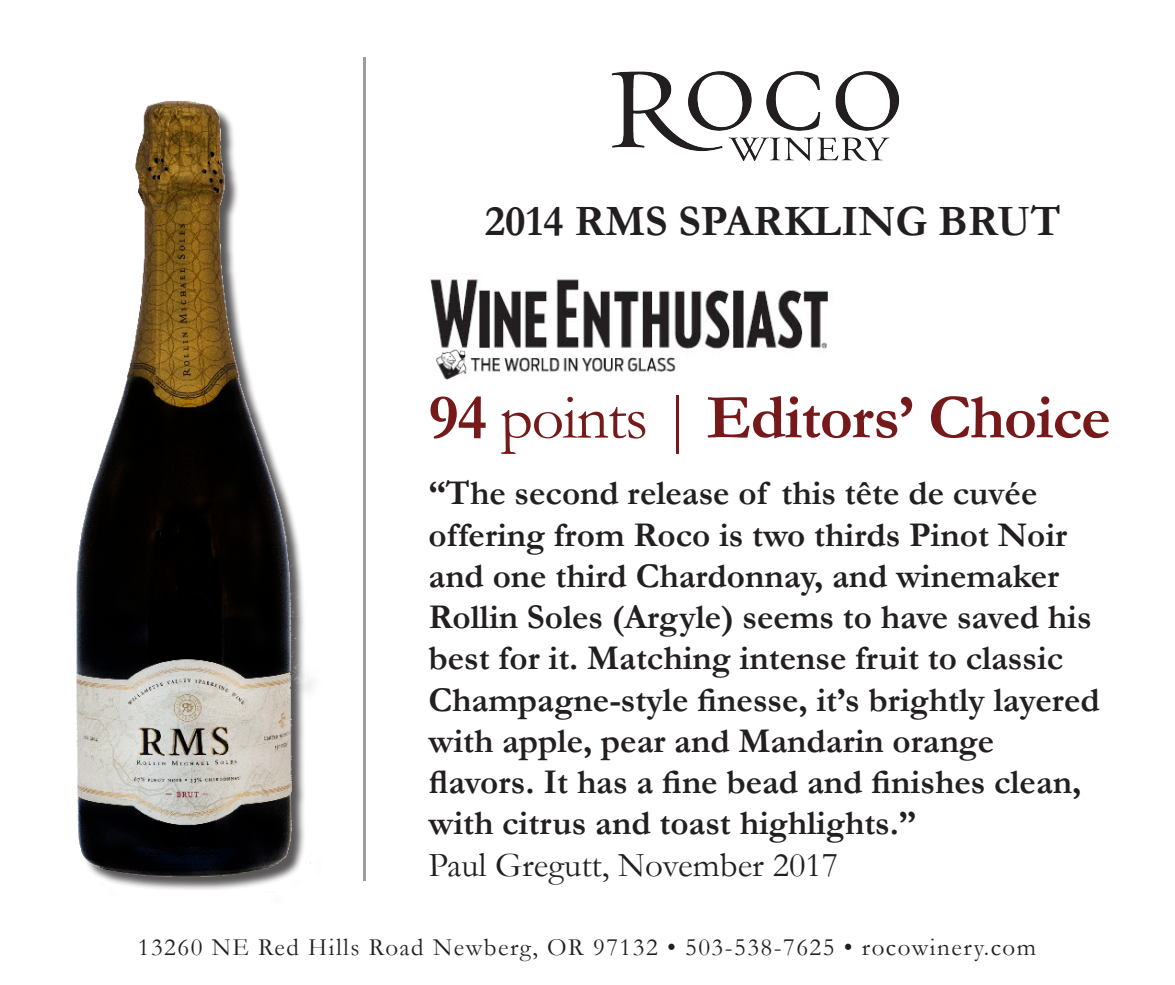
<style>
.page{position:relative;width:1175px;height:985px;background:#fff}
.page>*{position:absolute;margin:0;border:0;box-sizing:border-box;transform-origin:0 0}
.t1{font:700 63.75px "Garamond";letter-spacing:-.02em;color:#76191b}
.t2{font:700 43.75px "Garamond";color:#231f20}
.t3{font:700 35px/41.2px "Garamond";color:#231f20}
.t4{font:35px "Garamond";color:#231f20}
.t5{font:25px "Garamond";letter-spacing:.06em;color:#231f20}
.s1{font-weight:400}
</style>
<div class="page">
<img style="left:76px;top:100px;width:234px;height:791px">
<hr style="left:364px;top:58px;width:2px;height:823px;background:#9b9da0">
<img style="left:611px;top:71px;width:289px;height:90px">
<img style="left:430px;top:279px;width:398px;height:101px">
<p class="t2" style="left:485px;top:195px;width:578px">2014 RMS SPARKLING BRUT</p>
<p class="t1" style="left:429px;top:379px;width:684px">94 <span class="s1">points |</span> Editors’ Choice</p>
<p class="t3" style="left:429px;top:472px;width:673px">“The second release of this tête de cuvée offering from Roco is two thirds Pinot Noir and one third Chardonnay, and winemaker Rollin Soles (Argyle) seems to have saved his best for it. Matching intense fruit to classic Champagne-style finesse, it’s brightly layered with apple, pear and Mandarin orange flavors. It has a fine bead and finishes clean, with citrus and toast highlights.”</p>
<p class="t4" style="left:429px;top:844px;width:411px">Paul Gregutt, November 2017</p>
<p class="t5" style="left:138px;top:932px;width:900px">13260 NE Red Hills Road Newberg, OR 97132 • 503-538-7625 • rocowinery.com</p>
</div>
